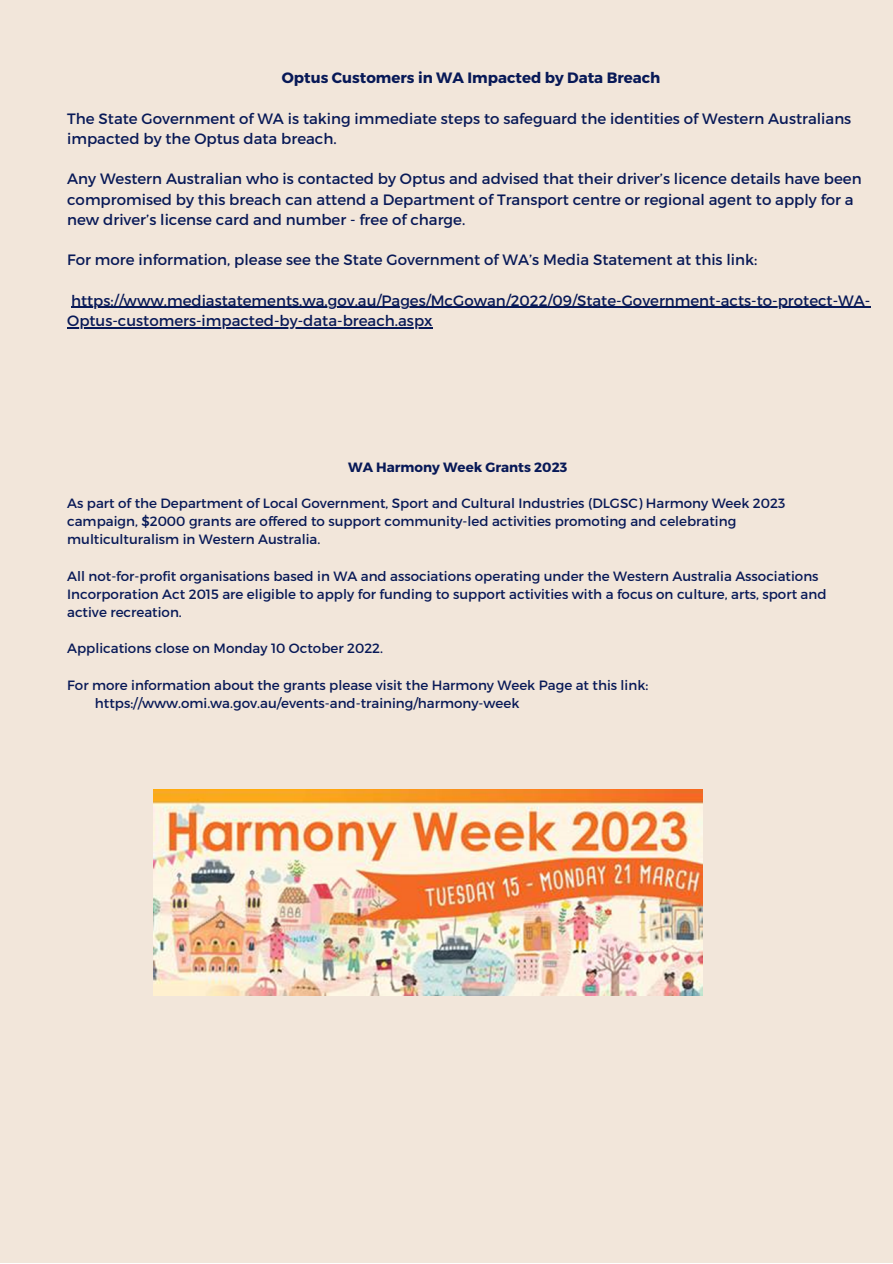
<style>
.page{position:relative;width:893px;height:1264px;background:#fff}
.page>*{position:absolute;margin:0;border:0;box-sizing:border-box;transform-origin:0 0}
.t1{font:15px/20.2px "Montserrat";color:#081957}
.t2{font:700 15px "Montserrat";color:#081957}
.t3{font:13.5px/18.1px "Montserrat";color:#081957}
.t4{font:700 13.5px "Montserrat";color:#081957}
</style>
<div class="page">
<div style="left:0;top:0;width:892px;height:1262px;background:#f2e6da"></div>
<img style="left:153px;top:789px;width:549px;height:206px">
<hr style="left:71px;top:307px;width:799px;height:1px;background:#081957">
<hr style="left:67px;top:327px;width:365px;height:1px;background:#081957">
<p class="t2" style="left:282px;top:68px;width:380px">Optus Customers in WA Impacted by Data Breach</p>
<p class="t1" style="left:67px;top:107px;width:785px">The State Government of WA is taking immediate steps to safeguard the identities of Western Australians impacted by the Optus data breach.</p>
<p class="t1" style="left:67px;top:168px;width:795px">Any Western Australian who is contacted by Optus and advised that their driver’s licence details have been compromised by this breach can attend a Department of Transport centre or regional agent to apply for a new driver’s license card and number - free of charge.</p>
<p class="t1" style="left:67px;top:249px;width:691px">For more information, please see the State Government of WA’s Media Statement at this link:</p>
<p class="t1" style="left:67px;top:289px;width:804px">https://www.mediastatements.wa.gov.au/Pages/McGowan/2022/09/State-Government-acts-to-protect-WA-<br>Optus-customers-impacted-by-data-breach.aspx</p>
<p class="t4" style="left:348px;top:458px;width:220px">WA Harmony Week Grants 2023</p>
<p class="t3" style="left:67px;top:493px;width:719px">As part of the Department of Local Government, Sport and Cultural Industries (DLGSC) Harmony Week 2023 campaign, $2000 grants are offered to support community-led activities promoting and celebrating multiculturalism in Western Australia.</p>
<p class="t3" style="left:67px;top:566px;width:760px">All not-for-profit organisations based in WA and associations operating under the Western Australia Associations<br>Incorporation Act 2015 are eligible to apply for funding to support activities with a focus on culture, arts, sport and active recreation.</p>
<p class="t3" style="left:67px;top:638px;width:317px">Applications close on Monday 10 October 2022.</p>
<p class="t3" style="left:95px;top:675px;width:554px;text-indent:-28px">For more information about the grants please visit the Harmony Week Page at this link: https://www.omi.wa.gov.au/events-and-training/harmony-week</p>
</div>
